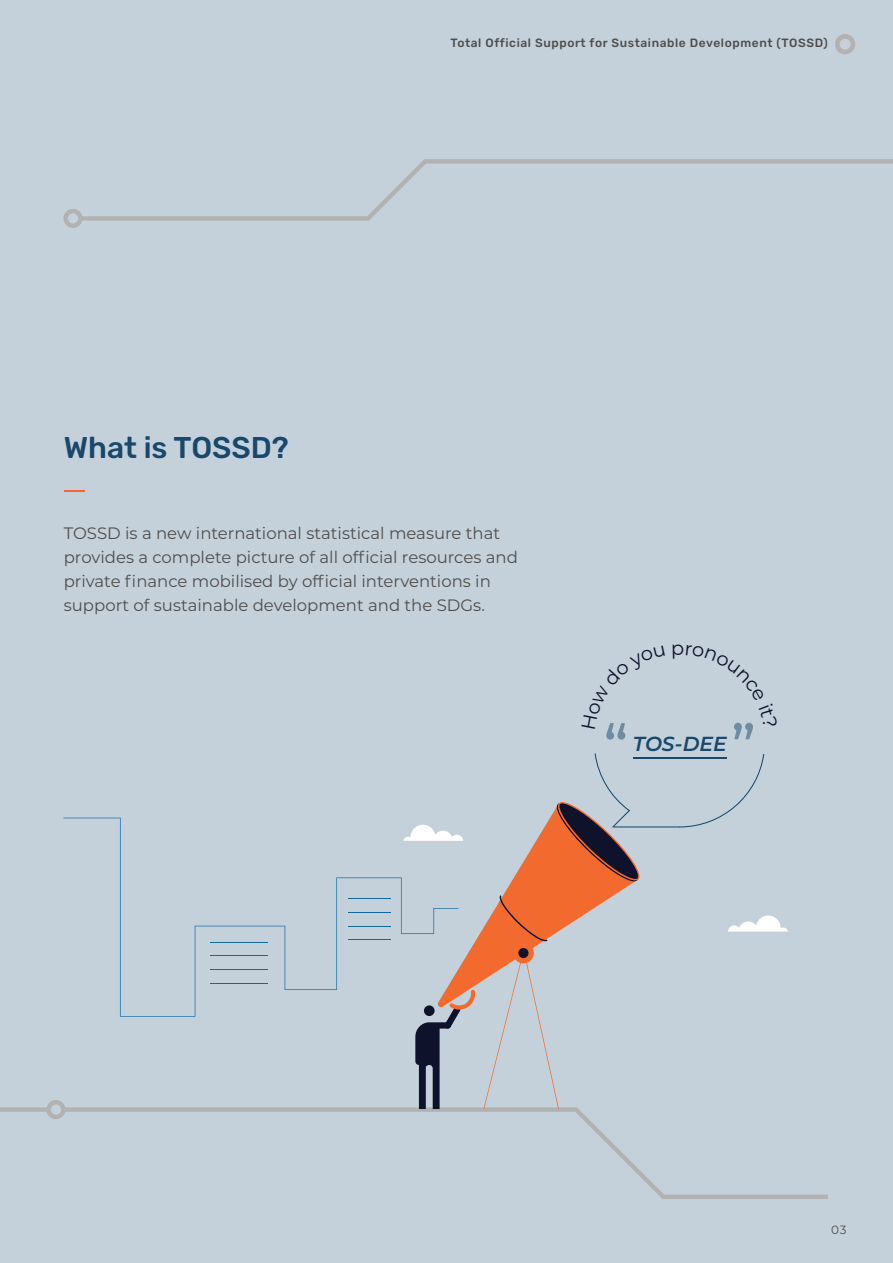
<style>
.page{position:relative;width:893px;height:1263px;background:#c4d1da}
.page>*{position:absolute;margin:0;border:0;box-sizing:border-box;transform-origin:0 0}
.t1{font:500 59.1px "Montserrat";color:#18486b}
.t2{font:500 30px "Rubik";color:#18486b}
.t3{font:italic 600 20.25px "Montserrat";color:#18486b}
.t4{font:16.5px/24px "Montserrat";color:#4e4d4e}
.t5{font:500 12px "Rubik";letter-spacing:.05em;color:#4e4d4e}
.t6{font:12px "Montserrat";color:#4e4d4e}
</style>
<div class="page">
<svg style="left:0;top:1100px;width:828px;height:99px"></svg>
<svg style="left:403px;top:753px;width:385px;height:356px"></svg>
<svg style="left:63px;top:818px;width:395px;height:199px"></svg>
<hr style="left:348px;top:898px;width:42px;height:1px;background:#10699e">
<hr style="left:348px;top:912px;width:42px;height:1px;background:#10699e">
<hr style="left:348px;top:926px;width:42px;height:1px;background:#10699e">
<hr style="left:348px;top:939px;width:42px;height:1px;background:#10699e">
<hr style="left:210px;top:942px;width:57px;height:1px;background:#10699e">
<hr style="left:210px;top:956px;width:57px;height:1px;background:#10699e">
<hr style="left:210px;top:969px;width:57px;height:1px;background:#10699e">
<hr style="left:210px;top:983px;width:57px;height:1px;background:#10699e">
<hr style="left:64px;top:490px;width:21px;height:2px;background:#f2682c">
<div style="left:835px;top:34px;width:20px;height:20px;border:5px solid #b2b2b2;border-radius:50%"></div>
<svg style="left:63px;top:159px;width:830px;height:69px"></svg>
<p class="t2" style="left:64px;top:430px;width:226px">What is TOSSD?</p>
<p class="t5" style="left:451px;top:36px;width:378px">Total Official Support for Sustainable Development (TOSSD)</p>
<p class="t4" style="left:64px;top:520px;width:456px">TOSSD is a new international statistical measure that provides a complete picture of all official resources and private finance mobilised by official interventions in support of sustainable development and the SDGs.</p>
<h1 class="t1" style="left:604px;top:705px;width:26px">“</h1>
<h1 class="t1" style="left:731px;top:705px;width:26px">”</h1>
<p class="t3" style="left:633px;top:729px;width:96px">TOS-DEE</p>
<p class="t6" style="left:831px;top:1222px;width:17px">03</p>
</div>
